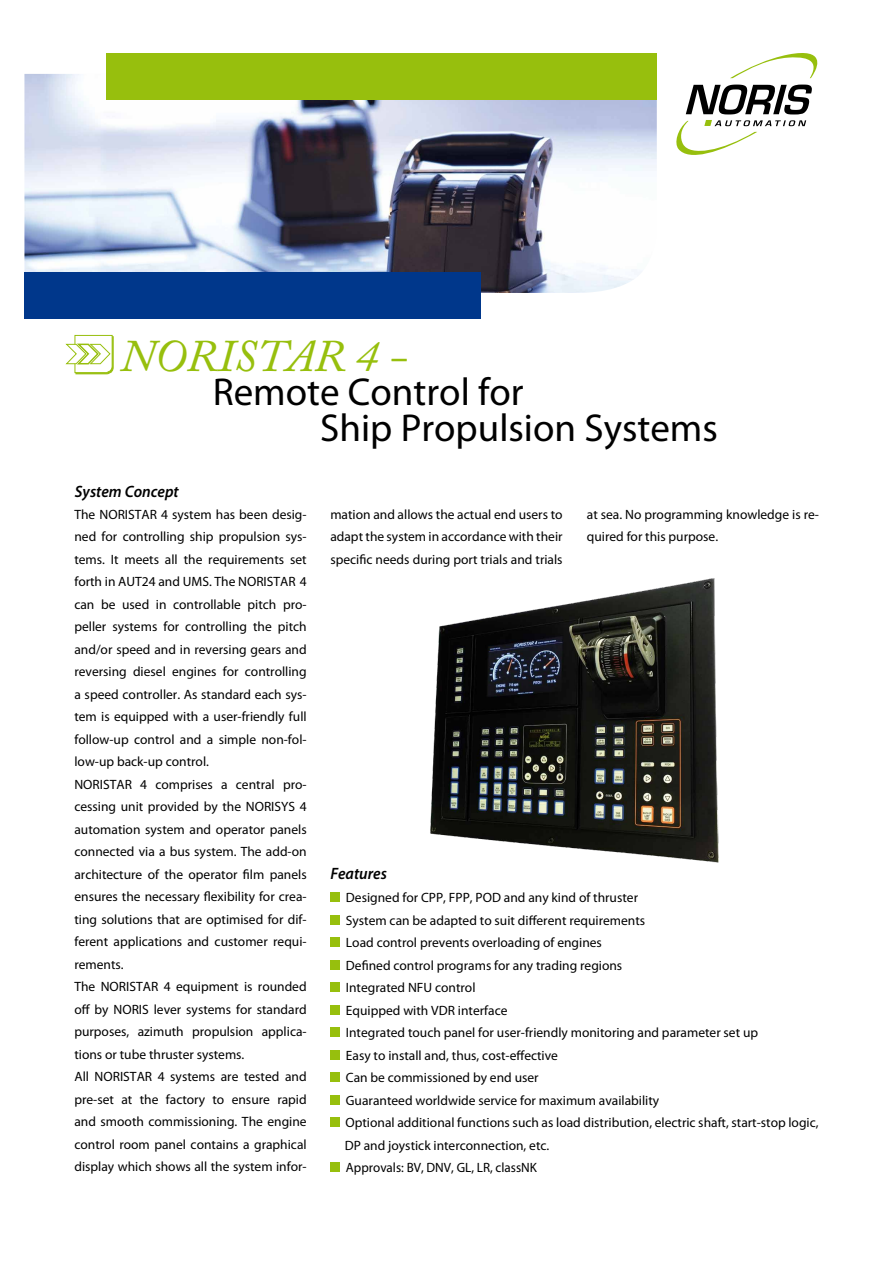
<style>
.page{position:relative;width:893px;height:1263px;background:#fff}
.page>*{position:absolute;margin:0;border:0;box-sizing:border-box;transform-origin:0 0}
.t1{font:italic 45px "Adobe Caslon Pro";color:#97bf0d}
.t2{font:39px/36px "Myriad Pro";color:#000}
.t3{font:italic 600 16.5px "Myriad Pro";color:#000;scale:.95 1}
.t4{font:13.5px/22.5px "Myriad Pro";color:#000}
</style>
<div class="page">
<svg style="left:730px;top:53px;width:88px;height:25px"></svg>
<svg style="left:676px;top:120px;width:130px;height:35px"></svg>
<svg style="left:686px;top:85px;width:126px;height:29px"></svg>
<img style="left:430px;top:578px;width:289px;height:285px">
<img style="left:24px;top:74px;width:633px;height:220px">
<div style="left:106px;top:53px;width:551px;height:46px;background:#97bf0d"></div>
<div style="left:24px;top:272px;width:456px;height:46px;background:#00378b"></div>
<svg style="left:65px;top:335px;width:49px;height:40px"></svg>
<div style="left:330px;top:892px;width:10px;height:10px;background:#97bf0d"></div>
<div style="left:330px;top:915px;width:10px;height:9px;background:#97bf0d"></div>
<div style="left:330px;top:937px;width:10px;height:10px;background:#97bf0d"></div>
<div style="left:330px;top:960px;width:10px;height:9px;background:#97bf0d"></div>
<div style="left:330px;top:982px;width:10px;height:10px;background:#97bf0d"></div>
<div style="left:330px;top:1005px;width:10px;height:9px;background:#97bf0d"></div>
<div style="left:330px;top:1027px;width:10px;height:10px;background:#97bf0d"></div>
<div style="left:330px;top:1050px;width:10px;height:9px;background:#97bf0d"></div>
<div style="left:330px;top:1072px;width:10px;height:10px;background:#97bf0d"></div>
<div style="left:330px;top:1095px;width:10px;height:9px;background:#97bf0d"></div>
<div style="left:330px;top:1117px;width:10px;height:10px;background:#97bf0d"></div>
<div style="left:330px;top:1162px;width:10px;height:10px;background:#97bf0d"></div>
<h1 class="t1" style="left:121px;top:329px;width:288px">NORISTAR 4 -</h1>
<h2 class="t2" style="left:320px;top:373px;width:399px;text-indent:-107px">Remote Control for<br>Ship Propulsion Systems</h2>
<p class="t3" style="left:75px;top:480px;width:111px">System Concept</p>
<p class="t4" style="left:74px;top:503px;width:234px">The NORISTAR 4 system has been desig&shy;ned for controlling ship propulsion sys&shy;tems. It meets all the requirements set forth in AUT24 and UMS. The NORISTAR 4 can be used in controllable pitch pro&shy;peller systems for controlling the pitch and/or speed and in reversing gears and reversing diesel engines for controlling a speed controller. As standard each sys&shy;tem is equipped with a user-friendly full follow-up control and a simple non-fol&shy;low-up back-up control.<br>NORISTAR 4 comprises a central pro&shy;cessing unit provided by the NORISYS 4 automation system and operator panels connected via a bus system. The add-on architecture of the operator film panels ensures the necessary flexibility for crea&shy;ting solutions that are optimised for dif&shy;ferent applications and customer requi&shy;rements.<br>The NORISTAR 4 equipment is rounded off by NORIS lever systems for standard purposes, azimuth propulsion applica&shy;tions or tube thruster systems.<br>All NORISTAR 4 systems are tested and pre-set at the factory to ensure rapid and smooth commissioning. The engine control room panel contains a graphical display which shows all the system infor-</p>
<p class="t4" style="left:330px;top:503px;width:234px;text-align:justify">mation and allows the actual end users to adapt the system in accordance with their specific needs during port trials and trials</p>
<p class="t4" style="left:587px;top:503px;width:234px">at sea. No programming knowledge is re&shy;quired for this purpose.</p>
<p class="t3" style="left:330px;top:863px;width:61px">Features</p>
<p class="t4" style="left:345px;top:886px;width:475px">Designed for CPP, FPP, POD and any kind of thruster<br>System can be adapted to suit different requirements<br>Load control prevents overloading of engines<br>Defined control programs for any trading regions<br>Integrated NFU control<br>Equipped with VDR interface<br>Integrated touch panel for user-friendly monitoring and parameter set up<br>Easy to install and, thus, cost-effective<br>Can be commissioned by end user<br>Guaranteed worldwide service for maximum availability<br>Optional additional functions such as load distribution, electric shaft, start-stop logic, DP and joystick interconnection, etc.<br>Approvals: BV, DNV, GL, LR, classNK</p>
</div>
